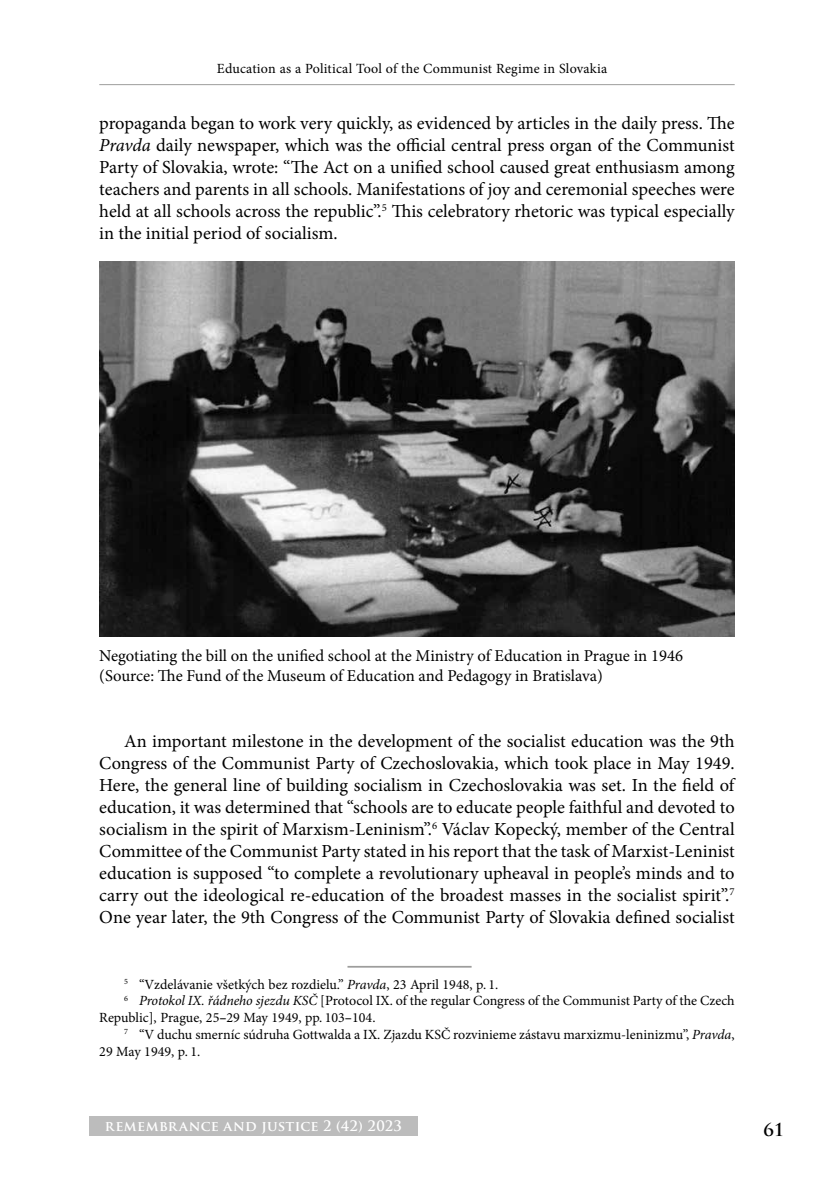
<style>
.page{position:relative;width:834px;height:1191px;background:#fff}
.page>*{position:absolute;margin:0;border:0;box-sizing:border-box;transform-origin:0 0}
.t1{font:18.38px/22.1px "Minion Pro";color:#000;text-align:justify}
.t2{font:700 17.5px "Trajan Pro";color:#000}
.t3{font:16.62px/19.9px "Minion Pro";color:#000}
.t4{font:14px "Minion Pro";color:#000}
.t5{font:700 14px "Trajan Pro";letter-spacing:.025em;color:#fff}
.s1{font-style:italic}
.s2{font-weight:700}
</style>
<div class="page">
<hr style="left:99px;top:84px;width:635px;height:1px;background:#9d9d9c">
<div style="left:89px;top:1116px;width:328px;height:20px;background:#bcbcbc"></div>
<hr style="left:347px;top:966px;width:124px;height:1px;background:#9d9d9c">
<img style="left:99px;top:262px;width:635px;height:374px">
<p class="t4" style="left:217px;top:59px;width:392px">Education as a Political Tool of the Communist Regime in Slovakia</p>
<p class="t1" style="left:99px;top:112px;width:637px">propaganda began to work very quickly, as evidenced by articles in the daily press. The <span class="s1">Pravda</span> daily newspaper, which was the official central press organ of the Communist Party of Slovakia, wrote: “The Act on a unified school caused great enthusiasm among teachers and parents in all schools. Manifestations of joy and ceremonial speeches were held at all schools across the republic”.<sup>5</sup> This celebratory rhetoric was typical especially in the initial period of socialism.</p>
<p class="t3" style="left:99px;top:645px;width:585px">Negotiating the bill on the unified school at the Ministry of Education in Prague in 1946 (Source: The Fund of the Museum of Education and Pedagogy in Bratislava)</p>
<p class="t1" style="left:99px;top:730px;width:637px;text-indent:25px">An important milestone in the development of the socialist education was the 9th Congress of the Communist Party of Czechoslovakia, which took place in May 1949.<br>Here, the general line of building socialism in Czechoslovakia was set. In the field of education, it was determined that “schools are to educate people faithful and devoted to socialism in the spirit of Marxism-Leninism”.<sup>6</sup> Václav Kopecký, member of the Central Committee of the Communist Party stated in his report that the task of Marxist-Leninist education is supposed “to complete a revolutionary upheaval in people’s minds and to carry out the ideological re-education of the broadest masses in the socialist spirit”.<sup>7<br></sup>One year later, the 9th Congress of the Communist Party of Slovakia defined socialist</p>
<p class="t4" style="left:124px;top:974px;width:376px"><sup>5</sup> “Vzdelávanie všetkých bez rozdielu.” <span class="s1">Pravda</span>, 23 April 1948, p. 1.</p>
<p class="t4" style="left:124px;top:991px;width:612px"><sup>6</sup> <span class="s1">Protokol IX. řádneho sjezdu KSČ</span> [Protocol IX. of the regular Congress of the Communist Party of the Czech</p>
<p class="t4" style="left:99px;top:1008px;width:278px">Republic], Prague, 25<span class="s2">–</span>29 May 1949, pp. 103<span class="s2">–</span>104.</p>
<p class="t4" style="left:124px;top:1025px;width:612px"><sup>7</sup> “V duchu smerníc súdruha Gottwalda a IX. Zjazdu KSČ rozvinieme zástavu marxizmu-leninizmu”, <span class="s1">Pravda</span>,</p>
<p class="t4" style="left:99px;top:1042px;width:102px">29 May 1949, p. 1.</p>
<p class="t5" style="left:105px;top:1117px;width:298px">REMEMBRANCE AND JUSTICE 2 (42) 2023</p>
<p class="t2" style="left:763px;top:1118px;width:22px">61</p>
</div>
